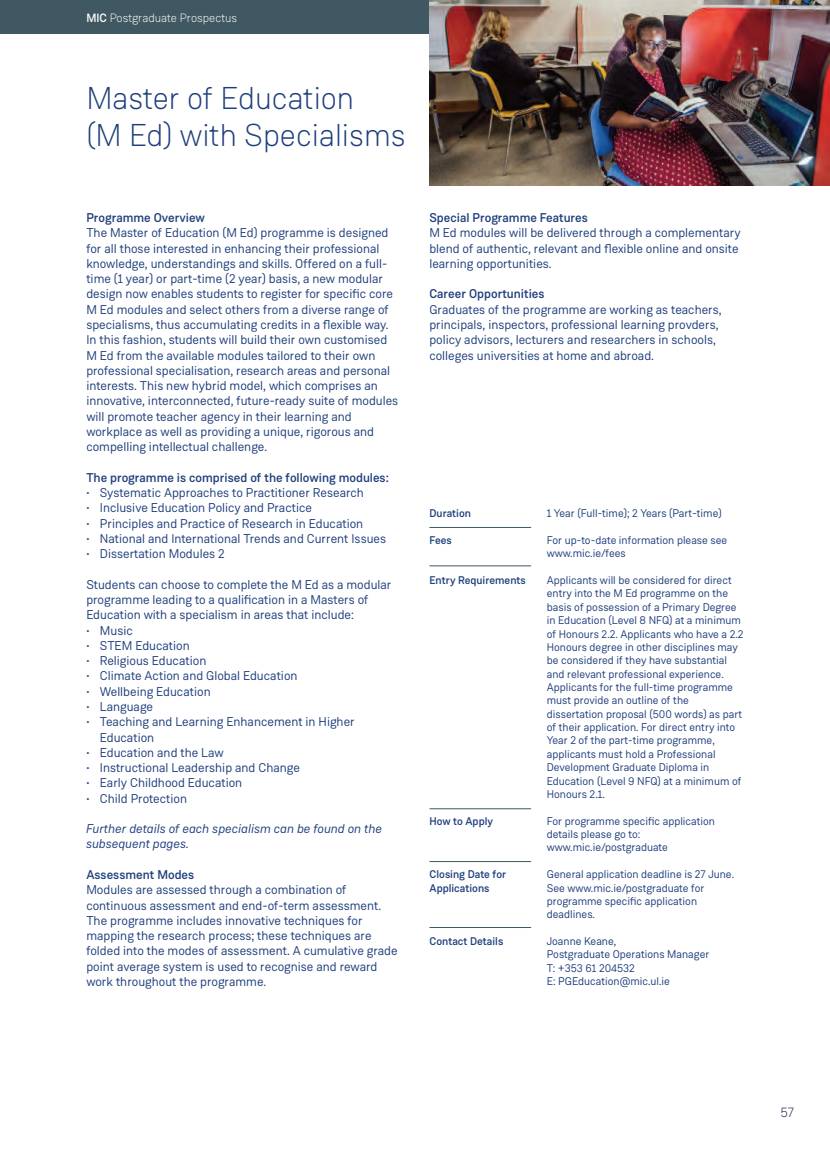
<style>
.page{position:relative;width:830px;height:1149px;background:#fff}
.page>*{position:absolute;margin:0;border:0;box-sizing:border-box;transform-origin:0 0}
.t1{font:300 31.5px/37.8px "Weissenhof Grotesk";color:#1f3f7c}
.t2{font:300 13.5px "Weissenhof Grotesk";color:#1e214e}
.t3{font:12.75px/15.3px "Weissenhof Grotesk";color:#1f3f7c}
.t4{font:500 12.75px "Weissenhof Grotesk";color:#1f3f7c}
.t5{font:italic 12.75px/15.3px "Weissenhof Grotesk";color:#1f3f7c}
.t6{font:300 12px "Weissenhof Grotesk";color:#fff}
.t7{font:11.1px/13.4px "Weissenhof Grotesk";color:#1f3f7c}
.t8{font:500 11.1px "Weissenhof Grotesk";color:#1f3f7c}
.s1{font-weight:500}
</style>
<div class="page">
<hr style="left:429px;top:527px;width:102px;height:1px;background:#3f5862">
<hr style="left:429px;top:565px;width:102px;height:1px;background:#3f5862">
<hr style="left:429px;top:808px;width:102px;height:1px;background:#3f5862">
<hr style="left:429px;top:860px;width:102px;height:1px;background:#3f5862">
<hr style="left:429px;top:926px;width:102px;height:1px;background:#3f5862">
<div style="left:0;top:0;width:829px;height:34px;background:#3f5862"></div>
<img style="left:429px;top:0;width:400px;height:185px">
<p class="t6" style="left:86px;top:13px;width:152px"><span class="s1">MIC</span> Postgraduate Prospectus</p>
<h1 class="t1" style="left:86px;top:82px;width:321px">Master of Education<br>(M Ed) with Specialisms</h1>
<p class="t4" style="left:86px;top:213px;width:120px">Programme Overview</p>
<p class="t3" style="left:86px;top:226px;width:313px">The Master of Education (M Ed) programme is designed for all those interested in enhancing their professional knowledge, understandings and skills. Offered on a full&shy;time (1 year) or part-time (2 year) basis, a new modular design now enables students to register for specific core M Ed modules and select others from a diverse range of specialisms, thus accumulating credits in a flexible way.<br>In this fashion, students will build their own customised M Ed from the available modules tailored to their own professional specialisation, research areas and personal interests. This new hybrid model, which comprises an innovative, interconnected, future-ready suite of modules will promote teacher agency in their learning and workplace as well as providing a unique, rigorous and compelling intellectual challenge.</p>
<p class="t4" style="left:86px;top:472px;width:304px">The programme is comprised of the following modules:</p>
<p class="t3" style="left:86px;top:486px;width:279px">• Systematic Approaches to Practitioner Research</p>
<p class="t3" style="left:86px;top:501px;width:227px">• Inclusive Education Policy and Practice</p>
<p class="t3" style="left:86px;top:516px;width:278px">• Principles and Practice of Research in Education</p>
<p class="t3" style="left:86px;top:532px;width:301px">• National and International Trends and Current Issues</p>
<p class="t3" style="left:86px;top:547px;width:140px">• Dissertation Modules 2</p>
<p class="t3" style="left:86px;top:577px;width:306px">Students can choose to complete the M Ed as a modular programme leading to a qualification in a Masters of<br>Education with a specialism in areas that include:</p>
<p class="t3" style="left:86px;top:623px;width:48px">• Music</p>
<p class="t3" style="left:86px;top:638px;width:105px">• STEM Education</p>
<p class="t3" style="left:86px;top:654px;width:121px">• Religious Education</p>
<p class="t3" style="left:86px;top:669px;width:213px">• Climate Action and Global Education</p>
<p class="t3" style="left:86px;top:684px;width:126px">• Wellbeing Education</p>
<p class="t3" style="left:86px;top:700px;width:68px">• Language</p>
<p class="t3" style="left:100px;top:715px;width:256px;text-indent:-14px">• Teaching and Learning Enhancement in Higher<br>Education</p>
<p class="t3" style="left:86px;top:745px;width:139px">• Education and the Law</p>
<p class="t3" style="left:86px;top:761px;width:215px">• Instructional Leadership and Change</p>
<p class="t3" style="left:86px;top:776px;width:157px">• Early Childhood Education</p>
<p class="t3" style="left:86px;top:791px;width:102px">• Child Protection</p>
<p class="t5" style="left:86px;top:822px;width:297px">Further details of each specialism can be found on the subsequent pages.</p>
<p class="t4" style="left:86px;top:869px;width:109px">Assessment Modes</p>
<p class="t3" style="left:86px;top:883px;width:313px">Modules are assessed through a combination of continuous assessment and end-of-term assessment.<br>The programme includes innovative techniques for mapping the research process; these techniques are folded into the modes of assessment. A cumulative grade point average system is used to recognise and reward work throughout the programme.</p>
<p class="t4" style="left:429px;top:213px;width:160px">Special Programme Features</p>
<p class="t3" style="left:429px;top:226px;width:313px">M Ed modules will be delivered through a complementary blend of authentic, relevant and flexible online and onsite learning opportunities.</p>
<p class="t4" style="left:429px;top:289px;width:117px">Career Opportunities</p>
<p class="t3" style="left:429px;top:303px;width:294px">Graduates of the programme are working as teachers, principals, inspectors, professional learning provders, policy advisors, lecturers and researchers in schools, colleges universities at home and abroad.</p>
<p class="t8" style="left:429px;top:509px;width:43px">Duration</p>
<p class="t7" style="left:546px;top:507px;width:176px">1 Year (Full-time); 2 Years (Part-time)</p>
<p class="t8" style="left:429px;top:536px;width:24px">Fees</p>
<p class="t7" style="left:546px;top:534px;width:182px">For up-to-date information please see www.mic.ie/fees</p>
<p class="t8" style="left:429px;top:576px;width:98px">Entry Requirements</p>
<p class="t7" style="left:546px;top:574px;width:198px">Applicants will be considered for direct entry into the M Ed programme on the basis of possession of a Primary Degree in Education (Level 8 NFQ) at a minimum of Honours 2.2. Applicants who have a 2.2<br>Honours degree in other disciplines may be considered if they have substantial and relevant professional experience.<br>Applicants for the full-time programme must provide an outline of the dissertation proposal (500 words) as part of their application. For direct entry into Year 2 of the part-time programme, applicants must hold a Professional Development Graduate Diploma in Education (Level 9 NFQ) at a minimum of Honours 2.1.</p>
<p class="t8" style="left:429px;top:816px;width:65px">How to Apply</p>
<p class="t7" style="left:546px;top:815px;width:170px">For programme specific application details please go to: www.mic.ie/postgraduate</p>
<p class="t8" style="left:429px;top:870px;width:78px">Closing Date for</p>
<p class="t7" style="left:546px;top:868px;width:189px">General application deadline is 27 June.</p>
<p class="t8" style="left:429px;top:883px;width:62px">Applications</p>
<p class="t7" style="left:546px;top:881px;width:159px">See www.mic.ie/postgraduate for programme specific application deadlines.</p>
<p class="t8" style="left:429px;top:936px;width:75px">Contact Details</p>
<p class="t7" style="left:546px;top:935px;width:164px">Joanne Keane,<br>Postgraduate Operations Manager<br>T: +353 61 204532<br>E: PGEducation@mic.ul.ie</p>
<p class="t2" style="left:780px;top:1106px;width:15px">57</p>
</div>
